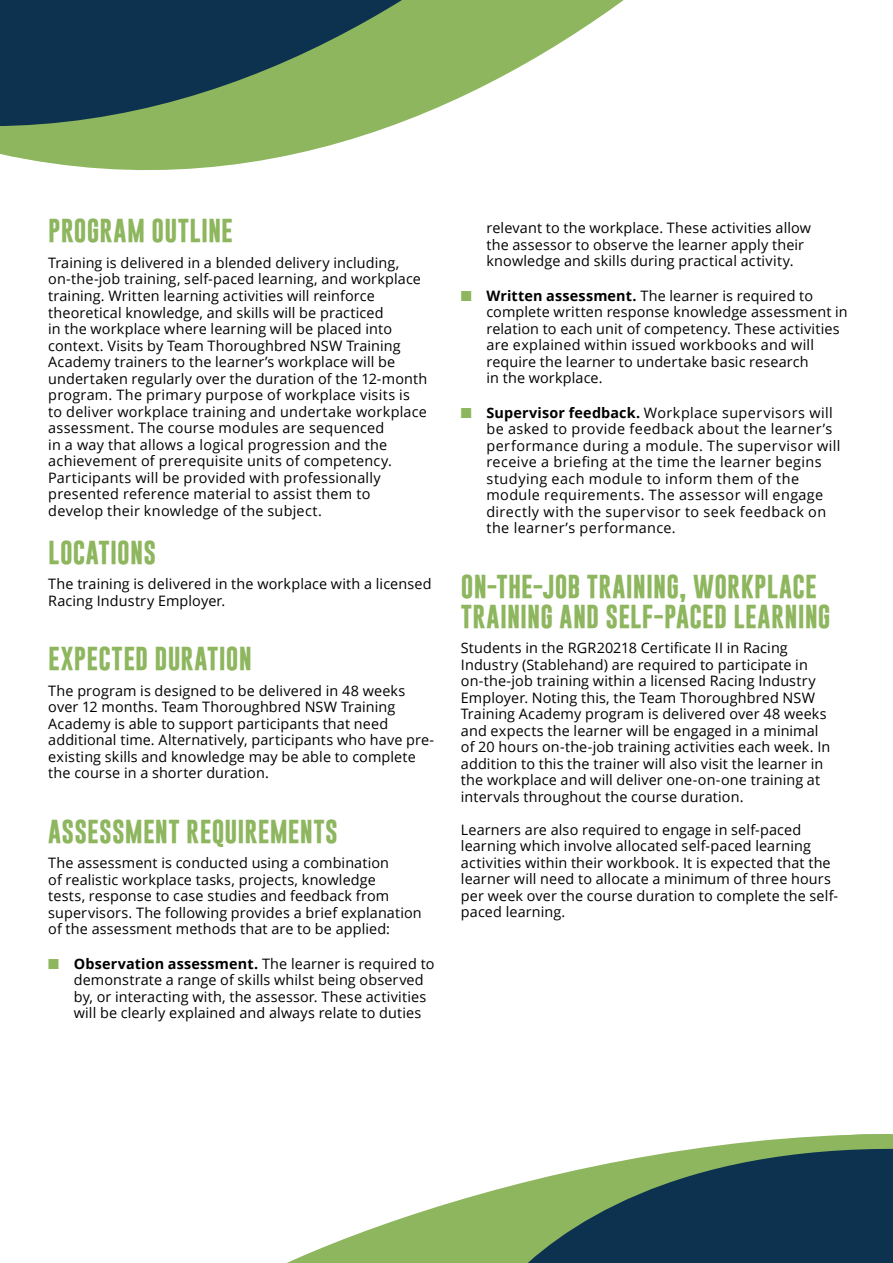
<style>
.page{position:relative;width:893px;height:1263px;background:#fff}
.page>*{position:absolute;margin:0;border:0;box-sizing:border-box;transform-origin:0 0}
.Brochure_Heading{font:700 24px/30px "Gobold";letter-spacing:.01em;color:#8db65e}
.Brochure_Main_Body{font:14.4px/16.5px "Open Sans";letter-spacing:.01em;color:#000}
.Brochure_Main_Body-2{font:14.4px/16.5px "Open Sans";letter-spacing:.03em;color:#000}
.s1{color:#8db65e}
.s2{font-weight:700}
</style>
<div class="page">
<svg style="left:0;top:0;width:624px;height:171px"></svg>
<svg style="left:287px;top:1134px;width:606px;height:129px"></svg>
<p class="Brochure_Heading" style="left:48px;top:216px;width:186px">PROGRAM OUTLINE</p>
<p class="Brochure_Main_Body" style="left:48px;top:254px;width:381px">Training is delivered in a blended delivery including, on-the-job training, self-paced learning, and workplace training. Written learning activities will reinforce theoretical knowledge, and skills will be practiced<br>in the workplace where learning will be placed into context. Visits by Team Thoroughbred NSW Training Academy trainers to the learner’s workplace will be undertaken regularly over the duration of the 12-month program. The primary purpose of workplace visits is to deliver workplace training and undertake workplace assessment. The course modules are sequenced<br>in a way that allows a logical progression and the achievement of prerequisite units of competency.<br>Participants will be provided with professionally presented reference material to assist them to develop their knowledge of the subject.</p>
<p class="Brochure_Heading" style="left:48px;top:537px;width:109px">LOCATIONS</p>
<p class="Brochure_Main_Body" style="left:48px;top:575px;width:385px">The training is delivered in the workplace with a licensed<br>Racing Industry Employer.</p>
<p class="Brochure_Heading" style="left:48px;top:644px;width:205px">EXPECTED DURATION</p>
<p class="Brochure_Main_Body" style="left:48px;top:682px;width:387px">The program is designed to be delivered in 48 weeks over 12 months. Team Thoroughbred NSW Training Academy is able to support participants that need additional time. Alternatively, participants who have pre&shy;existing skills and knowledge may be able to complete the course in a shorter duration.</p>
<p class="Brochure_Heading" style="left:48px;top:816px;width:291px">ASSESSMENT REQUIREMENTS</p>
<p class="Brochure_Main_Body" style="left:48px;top:854px;width:375px">The assessment is conducted using a combination<br>of realistic workplace tasks, projects, knowledge<br>tests, response to case studies and feedback from supervisors. The following provides a brief explanation of the assessment methods that are to be applied:</p>
<p class="Brochure_Main_Body" style="left:74px;top:955px;width:362px;text-indent:-26px"><span class="s1">■</span> <span class="s2">Observation assessment.</span> The learner is required to demonstrate a range of skills whilst being observed by, or interacting with, the assessor. These activities will be clearly explained and always relate to duties</p>
<p class="Brochure_Main_Body" style="left:486px;top:219px;width:326px">relevant to the workplace. These activities allow the assessor to observe the learner apply their knowledge and skills during practical activity.</p>
<p class="Brochure_Main_Body" style="left:486px;top:287px;width:363px;text-indent:-26px"><span class="s1">■</span> <span class="s2">Written assessment.</span> The learner is required to complete written response knowledge assessment in relation to each unit of competency. These activities are explained within issued workbooks and will require the learner to undertake basic research<br>in the workplace.</p>
<p class="Brochure_Main_Body-2" style="left:486px;top:404px;width:356px;text-indent:-26px"><span class="s1">■</span> <span class="s2">Supervisor feedback.</span> Workplace supervisors will be asked to provide feedback about the learner’s performance during a module. The supervisor will receive a briefing at the time the learner begins studying each module to inform them of the module requirements. The assessor will engage directly with the supervisor to seek feedback on the learner’s performance.</p>
<p class="Brochure_Heading" style="left:461px;top:571px;width:371px">ON-THE-JOB TRAINING, WORKPLACE<br>TRAINING AND SELF-PACED LEARNING</p>
<p class="Brochure_Main_Body" style="left:461px;top:639px;width:371px">Students in the RGR20218 Certificate II in Racing Industry (Stablehand) are required to participate in on-the-job training within a licensed Racing Industry Employer. Noting this, the Team Thoroughbred NSW Training Academy program is delivered over 48 weeks and expects the learner will be engaged in a minimal of 20 hours on-the-job training activities each week. In addition to this the trainer will also visit the learner in the workplace and will deliver one-on-one training at intervals throughout the course duration.</p>
<p class="Brochure_Main_Body" style="left:461px;top:821px;width:379px">Learners are also required to engage in self-paced learning which involve allocated self-paced learning activities within their workbook. It is expected that the learner will need to allocate a minimum of three hours per week over the course duration to complete the self&shy;paced learning.</p>
</div>
